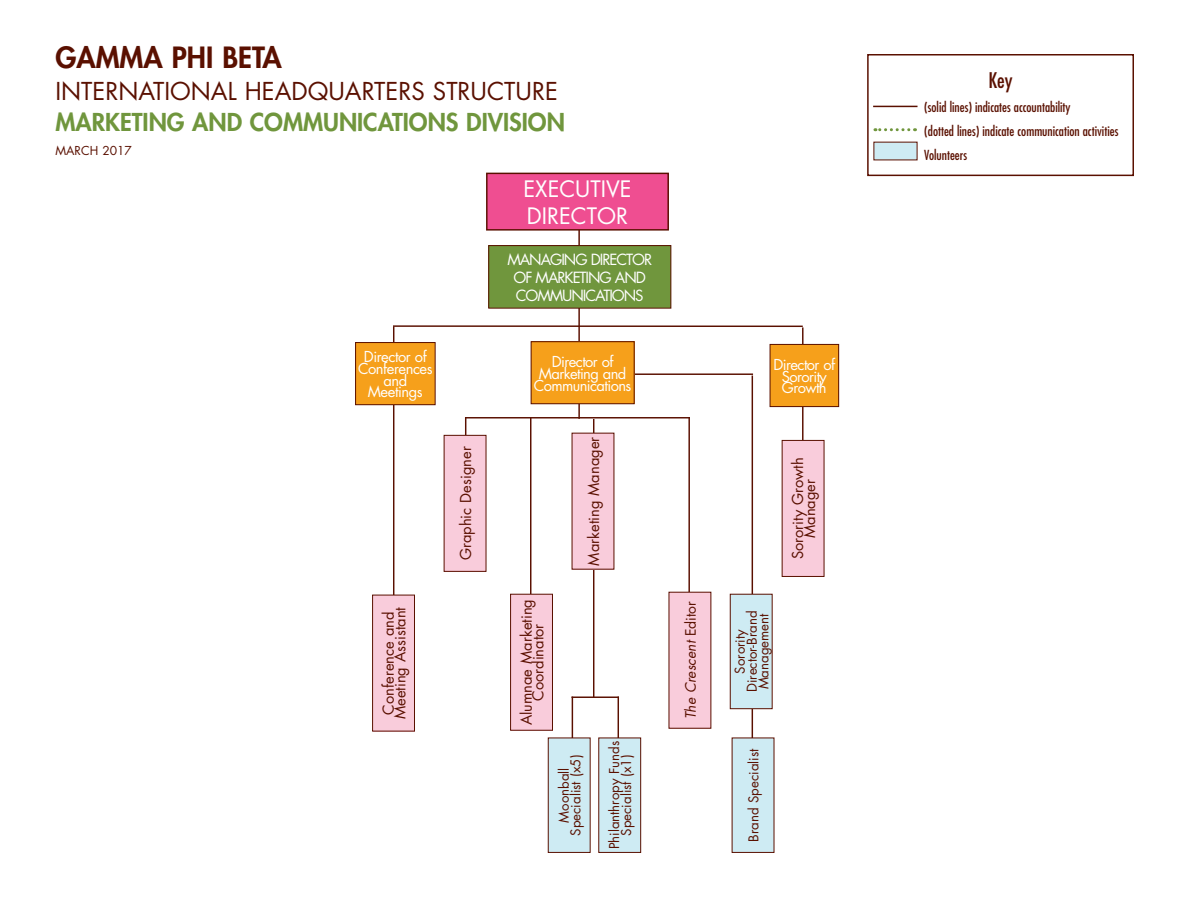
<style>
.page{position:relative;width:1188px;height:918px;background:#fff}
.page>*{position:absolute;margin:0;border:0;box-sizing:border-box;transform-origin:0 0}
.t1{font:800 28.5px "Futura Std";color:#5a1000}
.t2{font:24px "Futura Std";color:#5a1000}
.t3{font:800 24px "Futura Std";color:#70963d}
.t4{font:22.05px/26.4px "Futura Std";color:#fff}
.t5{font:condensed 21px "Futura Std";color:#5a1000}
.t6{font:15px/17.7px "Futura Std";letter-spacing:-.07em;color:#fff;text-align:center}
.t7{font:14.7px/11.7px "Futura Std";color:#5a1000;text-align:center}
.t8{font:14.7px/11.7px "Futura Std";letter-spacing:-.04em;color:#fff;text-align:center}
.t9{font:italic 13.95px "Futura Std";color:#5a1000}
.t10{font:condensed 13.5px "Futura Std";color:#5a1000}
.t11{font:13.2px/11.7px "Futura Std";color:#5a1000;text-align:center}
.t12{font:12px "Futura Std";color:#5a1000}
.s1{font-style:normal}
</style>
<div class="page">
<hr style="left:618px;top:697px;width:1px;height:78px;background:#5a1000">
<hr style="left:572px;top:697px;width:1px;height:78px;background:#5a1000">
<hr style="left:607px;top:373px;width:146px;height:2px;background:#5a1000">
<hr style="left:752px;top:376px;width:1px;height:402px;background:#5a1000">
<hr style="left:578px;top:199px;width:2px;height:220px;background:#5a1000">
<hr style="left:593px;top:419px;width:1px;height:278px;background:#5a1000">
<div style="left:487px;top:173px;width:181px;height:57px;background:#ef4e91"></div>
<div style="left:486px;top:173px;width:183px;height:58px;border:1px solid #5a1000"></div>
<div style="left:867px;top:54px;width:267px;height:122px;border:2px solid #5a1000"></div>
<hr style="left:873px;top:106px;width:45px;height:1px;background:#5a1000">
<svg style="left:875px;top:128px;width:34px;height:3px"></svg>
<div style="left:874px;top:142px;width:43px;height:18px;background:#ceebf3"></div>
<hr style="left:688px;top:417px;width:2px;height:207px;background:#5a1000">
<hr style="left:465px;top:417px;width:1px;height:119px;background:#5a1000">
<hr style="left:465px;top:417px;width:225px;height:1px;background:#5a1000">
<hr style="left:802px;top:327px;width:2px;height:141px;background:#5a1000">
<hr style="left:530px;top:418px;width:1px;height:196px;background:#5a1000">
<hr style="left:393px;top:327px;width:1px;height:289px;background:#5a1000">
<div style="left:770px;top:344px;width:69px;height:63px;background:#f6a01b"></div>
<div style="left:770px;top:344px;width:69px;height:63px;border:1px solid #5a1000"></div>
<div style="left:356px;top:343px;width:79px;height:62px;background:#f6a01b"></div>
<div style="left:355px;top:342px;width:81px;height:63px;border:1px solid #5a1000"></div>
<div style="left:489px;top:246px;width:182px;height:62px;background:#70963d"></div>
<div style="left:488px;top:245px;width:183px;height:64px;border:1px solid #5a1000"></div>
<div style="left:531px;top:342px;width:103px;height:62px;background:#f6a01b"></div>
<div style="left:531px;top:341px;width:104px;height:63px;border:1px solid #5a1000"></div>
<div style="left:782px;top:440px;width:42px;height:136px;background:#f9ccdb"></div>
<div style="left:572px;top:433px;width:42px;height:136px;background:#f9ccdb"></div>
<div style="left:669px;top:592px;width:42px;height:136px;background:#f9ccdb"></div>
<div style="left:511px;top:594px;width:41px;height:136px;background:#f9ccdb"></div>
<div style="left:510px;top:594px;width:43px;height:137px;border:1px solid #5a1000"></div>
<div style="left:373px;top:595px;width:41px;height:136px;background:#f9ccdb"></div>
<div style="left:372px;top:595px;width:43px;height:136px;border:1px solid #5a1000"></div>
<div style="left:444px;top:435px;width:42px;height:136px;background:#f9ccdb"></div>
<hr style="left:393px;top:325px;width:410px;height:2px;background:#5a1000">
<div style="left:548px;top:738px;width:42px;height:114px;background:#ceebf3"></div>
<div style="left:730px;top:594px;width:42px;height:115px;background:#ceebf3"></div>
<div style="left:730px;top:594px;width:43px;height:115px;border:1px solid #5a1000"></div>
<div style="left:732px;top:738px;width:42px;height:114px;background:#ceebf3"></div>
<div style="left:599px;top:738px;width:42px;height:114px;background:#ceebf3"></div>
<div style="left:598px;top:738px;width:43px;height:115px;border:1px solid #5a1000"></div>
<hr style="left:571px;top:697px;width:48px;height:1px;background:#5a1000">
<p class="t1" style="left:56px;top:40px;width:228px">GAMMA PHI BETA</p>
<p class="t2" style="left:56px;top:75px;width:504px">INTERNATIONAL HEADQUARTERS STRUCTURE</p>
<p class="t3" style="left:56px;top:107px;width:511px">MARKETING AND COMMUNICATIONS DIVISION</p>
<p class="t12" style="left:56px;top:143px;width:78px">MARCH 2017</p>
<p class="t4" style="left:523px;top:176px;width:110px">EXECUTIVE<br>DIRECTOR</p>
<p class="t8" style="left:358px;top:351px;width:76px">Director of<br>Conferences and<br>Meetings</p>
<p class="t7" style="left:383px;top:719px;width:114px;rotate:-90deg">Conference and<br>Meeting Assistant</p>
<p class="t7" style="left:460px;top:560px;width:115px;rotate:-90deg">Graphic Designer</p>
<p class="t6" style="left:507px;top:251px;width:146px">MANAGING DIRECTOR<br>OF MARKETING AND<br>COMMUNICATIONS</p>
<p class="t8" style="left:552px;top:356px;width:63px">Director of</p>
<p class="t8" style="left:534px;top:368px;width:99px">Marketing and<br>Communications</p>
<p class="t7" style="left:521px;top:725px;width:128px;rotate:-90deg">Alumnae Marketing</p>
<p class="t7" style="left:532px;top:701px;width:79px;rotate:-90deg">Coordinator</p>
<p class="t7" style="left:588px;top:566px;width:130px;rotate:-90deg">Marketing Manager</p>
<p class="t11" style="left:558px;top:836px;width:83px;rotate:-90deg">Moonball<br>Specialist (x5)</p>
<p class="t11" style="left:609px;top:849px;width:110px;rotate:-90deg">Philanthropy Funds<br>Specialist (x1)</p>
<p class="t9" style="left:682px;top:719px;width:119px;rotate:-90deg">The Crescent <span class="s1">Editor</span></p>
<p class="t8" style="left:774px;top:359px;width:63px">Director of<br>Sorority</p>
<p class="t8" style="left:782px;top:382px;width:46px">Growth</p>
<p class="t7" style="left:792px;top:559px;width:103px;rotate:-90deg">Sorority Growth<br>Manager</p>
<p class="t11" style="left:734px;top:692px;width:83px;rotate:-90deg">Sorority<br>Director-Brand<br>Management</p>
<p class="t11" style="left:748px;top:842px;width:94px;rotate:-90deg">Brand Specialist</p>
<p class="t5" style="left:988px;top:67px;width:26px">Key</p>
<p class="t10" style="left:924px;top:99px;width:148px">(solid lines) indicates accountability</p>
<p class="t10" style="left:924px;top:123px;width:196px">(dotted lines) indicate communication activities</p>
<p class="t10" style="left:924px;top:147px;width:45px">Volunteers</p>
</div>
